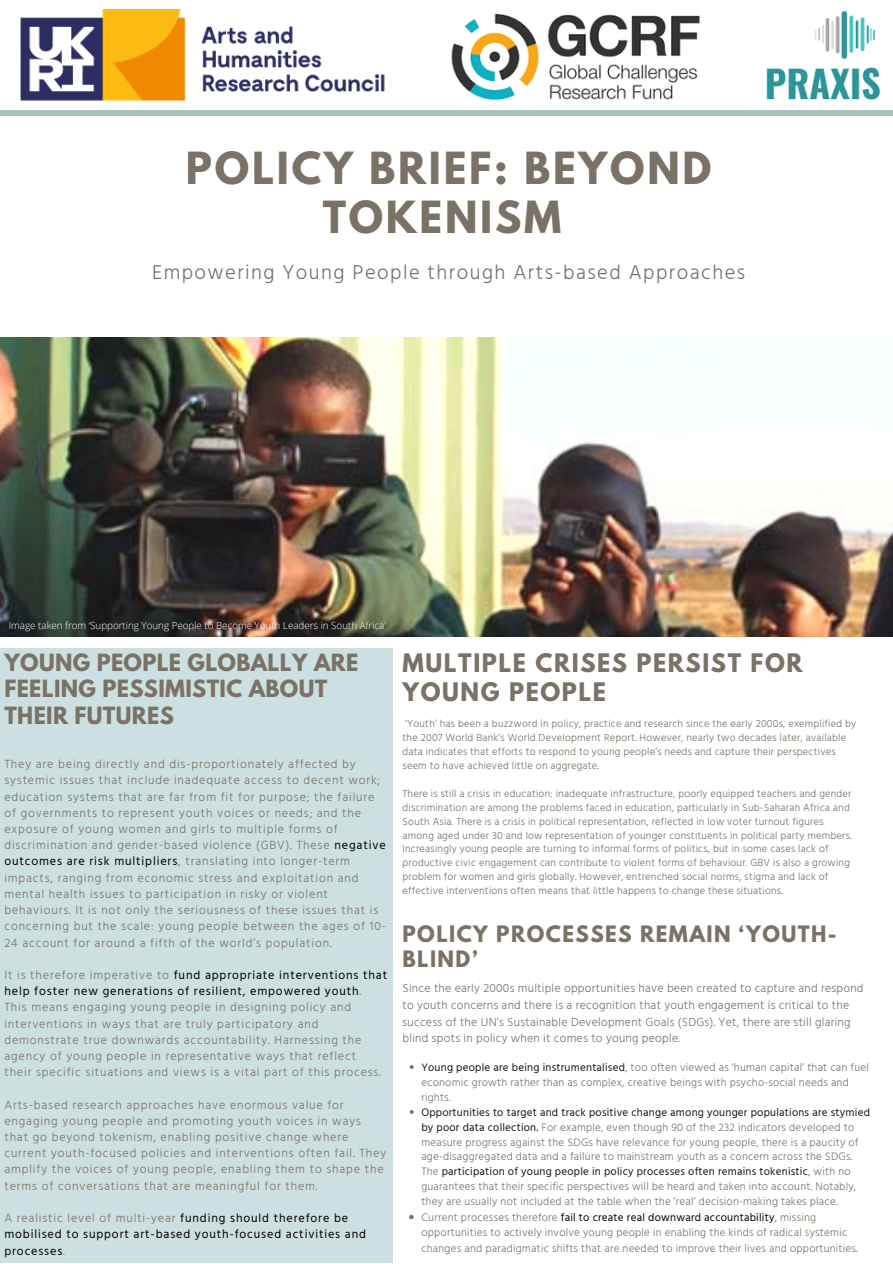
<style>
.page{position:relative;width:893px;height:1264px;background:#fff}
.page>*{position:absolute;margin:0;border:0;box-sizing:border-box;transform-origin:0 0}
.t1{font:700 39.3px/48.3px "League Spartan";letter-spacing:.07em;color:#7a7167;text-align:center}
.t2{font:700 22.65px/28.2px "League Spartan";letter-spacing:.07em;color:#7a7167}
.t3{font:700 21px/26.2px "League Spartan";letter-spacing:.015em;color:#7a7167}
.t4{font:300 20.55px "Hind Vadodara";letter-spacing:.07em;color:#7a7167}
.t5{font:700 20.1px/25px "League Spartan";letter-spacing:.07em;color:#7a7167}
.t6{font:300 12.15px/16.2px "Hind Vadodara";letter-spacing:.07em;color:#7a7167}
.t7{font:12.15px/16.2px "Hind Vadodara";letter-spacing:.07em;color:#000}
.t8{font:300 12px/16.6px "Hind Vadodara";letter-spacing:.02em;color:#7a7167}
.t9{font:300 11.1px/15.1px "Hind Vadodara";letter-spacing:.02em;color:#7a7167}
.t10{font:300 10.5px/14px "Hind Vadodara";letter-spacing:.02em;color:#7a7167}
.t11{font:300 9.75px "Open Sans";color:#fff}
.s1{font-weight:400;color:#000}
.s2{font-weight:300;color:#7a7167}
.s3{font-weight:400;color:#171514}
</style>
<div class="page">
<div style="left:0;top:110px;width:892px;height:6px;background:#a9bebe"></div>
<img style="left:0;top:337px;width:892px;height:299px">
<div style="left:0;top:648px;width:392px;height:614px;background:#cce0e1"></div>
<img style="left:766px;top:10px;width:114px;height:90px">
<img style="left:20px;top:9px;width:365px;height:92px">
<img style="left:451px;top:13px;width:249px;height:87px">
<svg style="left:409px;top:1214px;width:4px;height:5px"></svg>
<h1 class="t1" style="left:186px;top:149px;width:527px">POLICY BRIEF: BEYOND<br>TOKENISM</h1>
<h3 class="t4" style="left:152px;top:256px;width:594px">Empowering Young People through Arts-based Approaches</h3>
<p class="t11" style="left:9px;top:618px;width:379px">Image taken from ‘Supporting Young People to Become Youth Leaders in South Africa'</p>
<h3 class="t3" style="left:4px;top:652px;width:355px">YOUNG PEOPLE GLOBALLY ARE<br>FEELING PESSIMISTIC ABOUT<br>THEIR FUTURES</h3>
<p class="t6" style="left:4px;top:755px;width:383px">They are being directly and dis-proportionately affected by systemic issues that include inadequate access to decent work; education systems that are far from fit for purpose; the failure of governments to represent youth voices or needs; and the exposure of young women and girls to multiple forms of discrimination and gender-based violence (GBV). These <span class="s1">negative outcomes are risk multipliers</span>, translating into longer-term impacts, ranging from economic stress and exploitation and mental health issues to participation in risky or violent behaviours. It is not only the seriousness of these issues that is concerning but the scale: young people between the ages of 10- 24 account for around a fifth of the world’s population.</p>
<p class="t6" style="left:4px;top:966px;width:384px">It is therefore imperative to <span class="s1">fund appropriate interventions that help foster new generations of resilient, empowered youth</span>.<br>This means engaging young people in designing policy and interventions in ways that are truly participatory and demonstrate true downwards accountability. Harnessing the agency of young people in representative ways that reflect<br>their specific situations and views is a vital part of this process.</p>
<p class="t6" style="left:4px;top:1095px;width:383px">Arts-based research approaches have enormous value for engaging young people and promoting youth voices in ways that go beyond tokenism, enabling positive change where current youth-focused policies and interventions often fail. They amplify the voices of young people, enabling them to shape the terms of conversations that are meaningful for them.</p>
<p class="t7" style="left:4px;top:1209px;width:363px"><span class="s2">A realistic level of multi-year</span> funding should therefore be mobilised to support art-based youth-focused activities and processes<span class="s2">.</span></p>
<h2 class="t2" style="left:402px;top:652px;width:401px">MULTIPLE CRISES PERSIST FOR<br>YOUNG PEOPLE</h2>
<p class="t10" style="left:402px;top:715px;width:455px">‘Youth’ has been a buzzword in policy, practice and research since the early 2000s, exemplified by the 2007 World Bank’s World Development Report. However, nearly two decades later, available data indicates that efforts to respond to young people’s needs and capture their perspectives seem to have achieved little on aggregate.</p>
<p class="t10" style="left:402px;top:785px;width:450px">There is still a crisis in education: inadequate infrastructure, poorly equipped teachers and gender discrimination are among the problems faced in education, particularly in Sub-Saharan Africa and South Asia. There is a crisis in political representation, reflected in low voter turnout figures among aged under 30 and low representation of younger constituents in political party members.<br>Increasingly young people are turning to informal forms of politics, but in some cases lack of productive civic engagement can contribute to violent forms of behaviour. GBV is also a growing problem for women and girls globally. However, entrenched social norms, stigma and lack of effective interventions often means that little happens to change these situations.</p>
<h3 class="t5" style="left:402px;top:923px;width:435px">POLICY PROCESSES REMAIN ‘YOUTH-<br>BLIND’</h3>
<p class="t8" style="left:402px;top:979px;width:462px">Since the early 2000s multiple opportunities have been created to capture and respond to youth concerns and there is a recognition that youth engagement is critical to the success of the UN’s Sustainable Development Goals (SDGs). Yet, there are still glaring blind spots in policy when it comes to young people.</p>
<p class="t9" style="left:421px;top:1058px;width:449px"><span class="s3">Young people are being instrumentalised</span>, too often viewed as ‘human capital’ that can fuel economic growth rather than as complex, creative beings with psycho-social needs and rights.</p>
<p class="t9" style="left:421px;top:1103px;width:450px"><span class="s3">Opportunities to target and track positive change among younger populations are stymied by poor data collection.</span> For example, even though 90 of the 232 indicators developed to measure progress against the SDGs have relevance for young people, there is a paucity of age-disaggregated data and a failure to mainstream youth as a concern across the SDGs.<br>The <span class="s3">participation of young people in policy processes often remains tokenistic</span>, with no guarantees that their specific perspectives will be heard and taken into account. Notably, they are usually not included at the table when the ’real’ decision-making takes place.<br>Current processes therefore <span class="s1">fail to create real downward accountability</span>, missing opportunities to actively involve young people in enabling the kinds of radical systemic changes and paradigmatic shifts that are needed to improve their lives and opportunities.</p>
</div>
